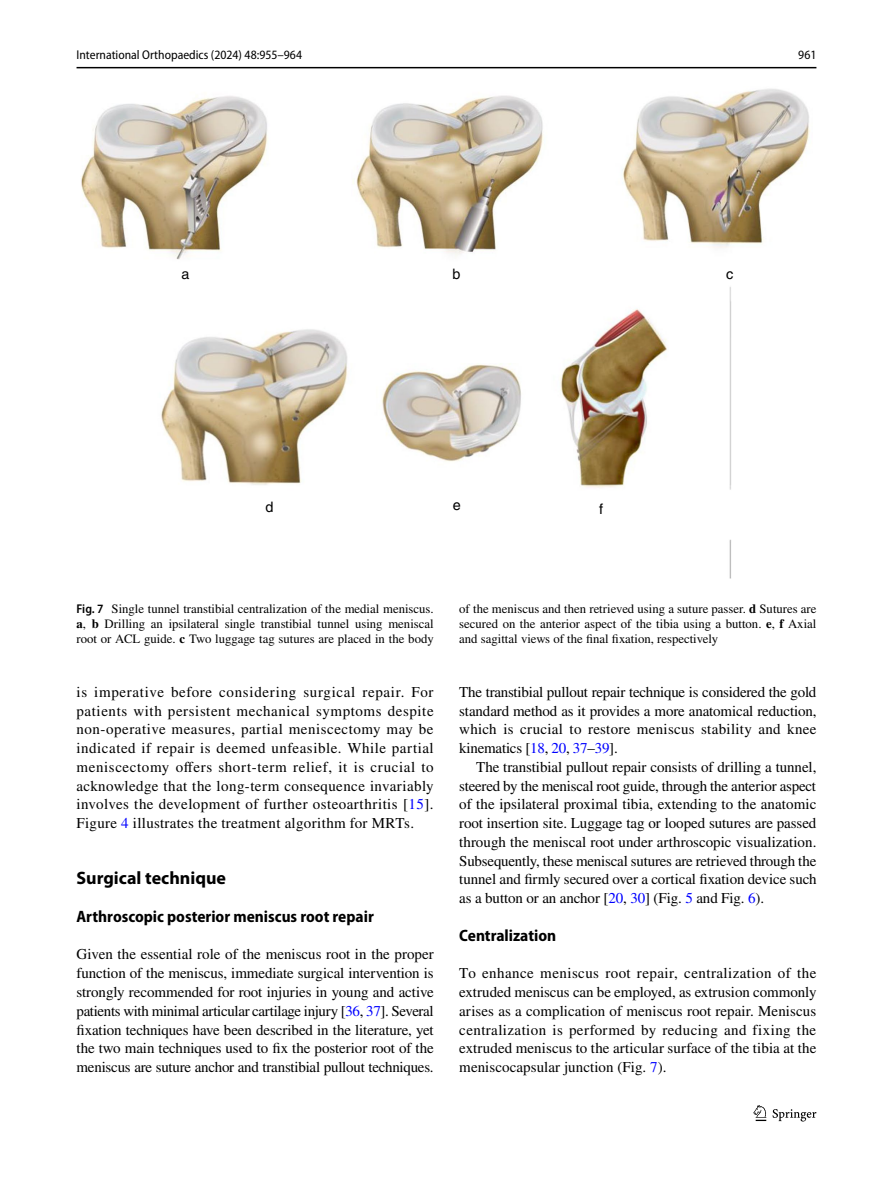
<style>
.page{position:relative;width:893px;height:1187px;background:#fff}
.page>*{position:absolute;margin:0;border:0;box-sizing:border-box;transform-origin:0 0}
.t1{font:700 18px "Myriad Pro";color:#000}
.t2{font:700 semi-condensed 16.5px "Myriad Pro";color:#000}
.t3{font:15px/18.8px "STIX";letter-spacing:.005em;color:#000;text-align:justify}
.t4{font:14.4px "Helvetica 2";color:#000}
.t5{font:12.75px/15px "STIX";color:#000;text-align:justify}
.t6{font:semi-condensed 12.75px "Myriad Pro";color:#000}
.s1{font-family:"Myriad Pro";font-weight:600;font-stretch:semi-condensed}
.s2{font-weight:700}
.s3{color:#00f}
</style>
<div class="page">
<hr style="left:77px;top:67px;width:739px;height:1px;background:#000">
<svg style="left:753px;top:1105px;width:13px;height:15px"></svg>
<svg style="left:773px;top:1109px;width:43px;height:12px"></svg>
<img style="left:81px;top:89px;width:729px;height:489px">
<p class="t6" style="left:77px;top:48px;width:227px">International Orthopaedics (2024) 48:955–964</p>
<p class="t6" style="left:798px;top:48px;width:20px">961</p>
<p class="t4" style="left:182px;top:266px;width:10px">a</p>
<p class="t4" style="left:452px;top:265px;width:10px">b</p>
<p class="t4" style="left:726px;top:265px;width:9px">c</p>
<p class="t4" style="left:265px;top:499px;width:10px">d</p>
<p class="t4" style="left:453px;top:496px;width:10px">e</p>
<p class="t4" style="left:599px;top:500px;width:6px">f</p>
<p class="t5" style="left:77px;top:602px;width:359px"><span class="s1">Fig. 7</span> Single tunnel transtibial centralization of the medial meniscus. <span class="s2">a</span>, <span class="s2">b</span> Drilling an ipsilateral single transtibial tunnel using meniscal root or ACL guide. <span class="s2">c</span> Two luggage tag sutures are placed in the body</p>
<p class="t5" style="left:459px;top:602px;width:359px">of the meniscus and then retrieved using a suture passer. <span class="s2">d</span> Sutures are secured on the anterior aspect of the tibia using a button. <span class="s2">e</span>, <span class="s2">f</span> Axial and sagittal views of the final fixation, respectively</p>
<p class="t3" style="left:77px;top:683px;width:359px">is imperative before considering surgical repair. For patients with persistent mechanical symptoms despite non-operative measures, partial meniscectomy may be indicated if repair is deemed unfeasible. While partial meniscectomy offers short-term relief, it is crucial to acknowledge that the long-term consequence invariably involves the development of further osteoarthritis [<span class="s3">15</span>].<br>Figure <span class="s3">4</span> illustrates the treatment algorithm for MRTs.</p>
<p class="t1" style="left:77px;top:866px;width:151px">Surgical technique</p>
<p class="t2" style="left:77px;top:907px;width:299px">Arthroscopic posterior meniscus root repair</p>
<p class="t3" style="left:77px;top:946px;width:359px">Given the essential role of the meniscus root in the proper function of the meniscus, immediate surgical intervention is strongly recommended for root injuries in young and active patients with minimal articular cartilage injury [<span class="s3">36</span>, <span class="s3">37</span>]. Several fixation techniques have been described in the literature, yet the two main techniques used to fix the posterior root of the meniscus are suture anchor and transtibial pullout techniques.</p>
<p class="t3" style="left:459px;top:683px;width:359px">The transtibial pullout repair technique is considered the gold standard method as it provides a more anatomical reduction, which is crucial to restore meniscus stability and knee kinematics [<span class="s3">18</span>, <span class="s3">20</span>, <span class="s3">37</span>–<span class="s3">39</span>].</p>
<p class="t3" style="left:459px;top:758px;width:359px;text-indent:17px">The transtibial pullout repair consists of drilling a tunnel, steered by the meniscal root guide, through the anterior aspect of the ipsilateral proximal tibia, extending to the anatomic root insertion site. Luggage tag or looped sutures are passed through the meniscal root under arthroscopic visualization.<br>Subsequently, these meniscal sutures are retrieved through the tunnel and firmly secured over a cortical fixation device such as a button or an anchor [<span class="s3">20</span>, <span class="s3">30</span>] (Fig. <span class="s3">5</span> and Fig. <span class="s3">6</span>).</p>
<p class="t2" style="left:459px;top:925px;width:98px">Centralization</p>
<p class="t3" style="left:459px;top:964px;width:359px">To enhance meniscus root repair, centralization of the extruded meniscus can be employed, as extrusion commonly arises as a complication of meniscus root repair. Meniscus centralization is performed by reducing and fixing the extruded meniscus to the articular surface of the tibia at the meniscocapsular junction (Fig. <span class="s3">7</span>).</p>
</div>
